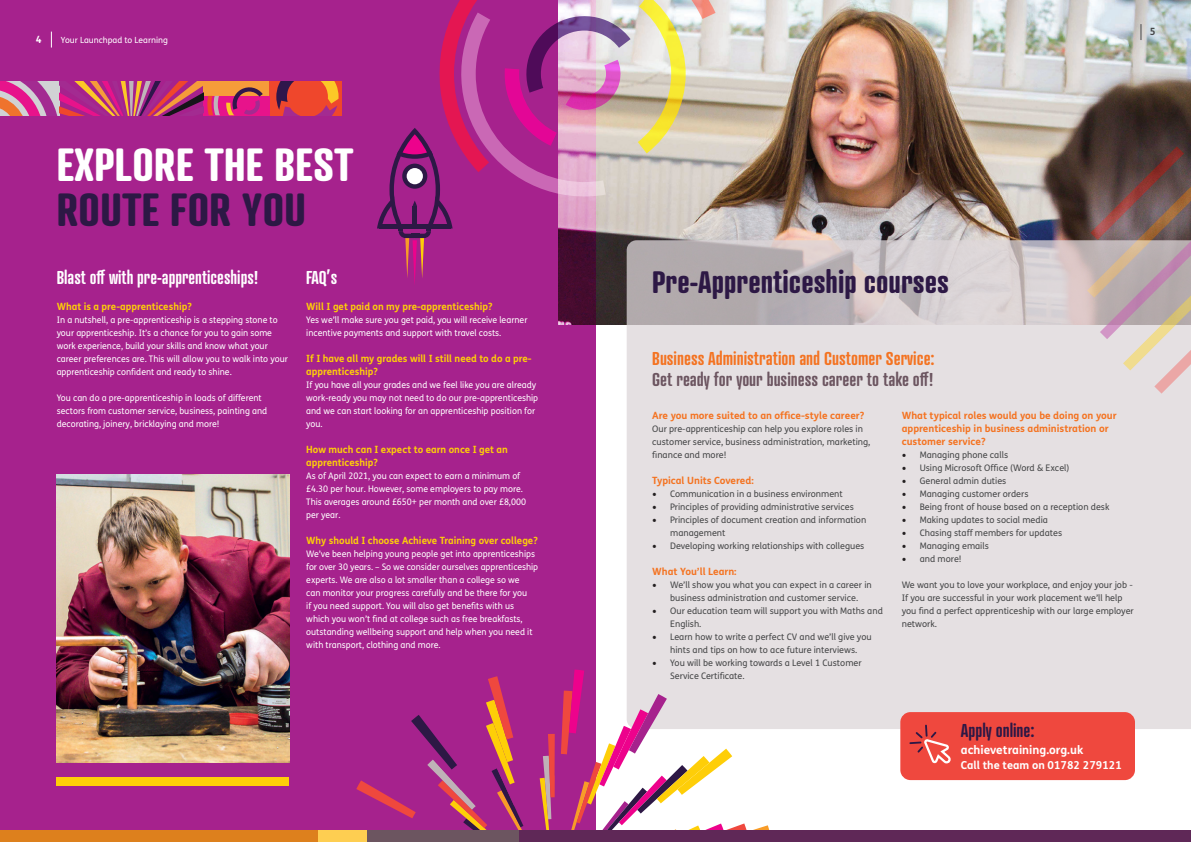
<style>
.page{position:relative;width:1191px;height:842px;background:#fff}
.page>*{position:absolute;margin:0;border:0;box-sizing:border-box;transform-origin:0 0}
.t1{font:700 45px "Atrament";letter-spacing:.01em;color:#fff}
.t2{font:700 45px "Atrament";letter-spacing:.01em;color:#2d1845}
.t3{font:700 30px "Atrament";color:#2d1845}
.t4{font:600 18px "Atrament";color:#f47321}
.t5{font:600 18px "Atrament";color:#6c5560}
.Copy{font:600 18px "Atrament";color:#fff}
.t6{font:600 18px "Atrament";color:#2d1845}
.t7{font:700 11.8px "FS Me";color:#fff}
.t8{font:700 11px "FS Me";color:#fff}
.Copy-2{font:700 10px/13px "FS Me";color:#fece08}
.t9{font:700 10px/13px "FS Me";color:#f47321}
.t10{font:700 10px "FS Me";color:#fff}
.t11{font:700 10px "FS Me";color:#454647}
.Copy-3{font:9px/13px "FS Me";color:#fff}
.t12{font:9px/13px "FS Me";color:#454647}
.t13{font:8.5px "FS Me";color:#fff}
.s1{font-family:"Minion Pro";font-size:12px;color:#231f20}
</style>
<div class="page">
<img style="left:595px;top:0;width:596px;height:325px">
<div style="left:0;top:0;width:595px;height:842px;background:#a6228d"></div>
<svg style="left:626px;top:240px;width:565px;height:489px;background:#e0dadc"></svg>
<svg style="left:51px;top:32px;width:1px;height:16px"></svg>
<svg style="left:1140px;top:24px;width:1px;height:16px"></svg>
<svg style="left:1087px;top:142px;width:104px;height:252px;background:#a7928f"></svg>
<svg style="left:454px;top:0;width:261px;height:172px;background:#d9c8ad"></svg>
<div style="left:269px;top:81px;width:72px;height:34px;background:#ef472c"></div>
<svg style="left:276px;top:81px;width:62px;height:34px"></svg>
<svg style="left:0;top:81px;width:269px;height:34px"></svg>
<svg style="left:377px;top:10px;width:253px;height:276px"></svg>
<div style="left:900px;top:712px;width:235px;height:68px;background:#ef483e;border-radius:10px"></div>
<svg style="left:909px;top:725px;width:42px;height:39px"></svg>
<div style="left:57px;top:777px;width:232px;height:8px;background:#fece08"></div>
<img style="left:57px;top:475px;width:232px;height:288px">
<svg style="left:356px;top:676px;width:174px;height:155px"></svg>
<svg style="left:539px;top:669px;width:231px;height:162px"></svg>
<div style="left:0;top:831px;width:366px;height:11px;background:#dd801d"></div>
<div style="left:517px;top:831px;width:674px;height:11px;background:#5f2857"></div>
<div style="left:366px;top:831px;width:152px;height:11px;background:#6c5560"></div>
<div style="left:318px;top:831px;width:48px;height:11px;background:#fece51"></div>
<p class="t10" style="left:36px;top:33px;width:7px">4</p>
<p class="t13" style="left:61px;top:35px;width:108px">Your Launchpad to Learning</p>
<p class="t1" style="left:57px;top:136px;width:298px">EXPLORE THE BEST</p>
<p class="t2" style="left:57px;top:181px;width:251px">ROUTE FOR YOU</p>
<p class="Copy" style="left:57px;top:266px;width:203px">Blast off with pre-apprenticeships!</p>
<p class="Copy-2" style="left:57px;top:300px;width:137px">What is a pre-apprenticeship?</p>
<p class="Copy-3" style="left:57px;top:313px;width:233px">In a nutshell, a pre-apprenticeship is a stepping stone to your apprenticeship. It’s a chance for you to gain some work experience, build your skills and know what your career preferences are. This will allow you to walk into your apprenticeship confident and ready to shine.</p>
<p class="Copy-3" style="left:57px;top:391px;width:212px">You can do a pre-apprenticeship in loads of different sectors from customer service, business, painting and decorating, joinery, bricklaying and more!</p>
<p class="Copy" style="left:306px;top:266px;width:32px">FAQ’s</p>
<p class="Copy-2" style="left:306px;top:300px;width:188px">Will I get paid on my pre-apprenticeship?</p>
<p class="Copy-3" style="left:306px;top:313px;width:223px">Yes we’ll make sure you get paid, you will receive learner incentive payments and support with travel costs.</p>
<p class="Copy-2" style="left:306px;top:352px;width:227px">If I have all my grades will I still need to do a pre&shy;apprenticeship?</p>
<p class="Copy-3" style="left:306px;top:378px;width:233px">If you have all your grades and we feel like you are already work-ready you may not need to do our pre-apprenticeship and we can start looking for an apprenticeship position for you.</p>
<p class="Copy-2" style="left:306px;top:443px;width:203px">How much can I expect to earn once I get an apprenticeship?</p>
<p class="Copy-3" style="left:306px;top:469px;width:221px">As of April 2021, you can expect to earn a minimum of £4.30 per hour. However, some employers to pay more.<br>This averages around £650+ per month and over £8,000 per year.</p>
<p class="Copy-2" style="left:306px;top:534px;width:233px">Why should I choose Achieve Training over college?</p>
<p class="Copy-3" style="left:306px;top:547px;width:233px">We’ve been helping young people get into apprenticeships for over 30 years. – So we consider ourselves apprenticeship experts. We are also a lot smaller than a college so we<br>can monitor your progress carefully and be there for you<br>if you need support. You will also get benefits with us which you won’t find at college such as free breakfasts, outstanding wellbeing support and help when you need it with transport, clothing and more.</p>
<p class="t11" style="left:1149px;top:26px;width:7px">5</p>
<p class="t3" style="left:652px;top:263px;width:298px">Pre-Apprenticeship courses</p>
<p class="t4" style="left:652px;top:347px;width:284px">Business Administration and Customer Service:</p>
<p class="t5" style="left:652px;top:368px;width:283px">Get ready for your business career to take off!</p>
<p class="t9" style="left:652px;top:408px;width:214px">Are you more suited to an office-style career?</p>
<p class="t12" style="left:652px;top:422px;width:220px">Our pre-apprenticeship can help you explore roles in customer service, business administration, marketing, finance and more!</p>
<p class="t9" style="left:652px;top:473px;width:103px">Typical Units Covered:</p>
<p class="t12" style="left:652px;top:487px;width:192px"><span class="s1">•</span> Communication in a business environment</p>
<p class="t12" style="left:652px;top:500px;width:203px"><span class="s1">•</span> Principles of providing administrative services</p>
<p class="t12" style="left:670px;top:513px;width:198px;text-indent:-18px"><span class="s1">•</span> Principles of document creation and information management</p>
<p class="t12" style="left:652px;top:539px;width:214px"><span class="s1">•</span> Developing working relationships with collegues</p>
<p class="t9" style="left:652px;top:564px;width:86px">What You’ll Learn:</p>
<p class="t12" style="left:652px;top:578px;width:221px;text-align:center"><span class="s1">•</span> We’ll show you what you can expect in a career in business administration and customer service.</p>
<p class="t12" style="left:670px;top:604px;width:214px;text-indent:-18px"><span class="s1">•</span> Our education team will support you with Maths and<br>English.</p>
<p class="t12" style="left:652px;top:630px;width:221px;text-align:center"><span class="s1">•</span> Learn how to write a perfect CV and we’ll give you hints and tips on how to ace future interviews.</p>
<p class="t12" style="left:670px;top:656px;width:193px;text-indent:-18px"><span class="s1">•</span> You will be working towards a Level 1 Customer<br>Service Certificate.</p>
<p class="t9" style="left:901px;top:408px;width:216px">What typical roles would you be doing on your apprenticeship in business administration or customer service?</p>
<p class="t12" style="left:901px;top:448px;width:108px"><span class="s1">•</span> Managing phone calls</p>
<p class="t12" style="left:901px;top:461px;width:169px"><span class="s1">•</span> Using Microsoft Office (Word &amp; Excel)</p>
<p class="t12" style="left:901px;top:474px;width:106px"><span class="s1">•</span> General admin duties</p>
<p class="t12" style="left:901px;top:487px;width:128px"><span class="s1">•</span> Managing customer orders</p>
<p class="t12" style="left:901px;top:500px;width:209px"><span class="s1">•</span> Being front of house based on a reception desk</p>
<p class="t12" style="left:901px;top:513px;width:148px"><span class="s1">•</span> Making updates to social media</p>
<p class="t12" style="left:901px;top:526px;width:162px"><span class="s1">•</span> Chasing staff members for updates</p>
<p class="t12" style="left:901px;top:539px;width:89px"><span class="s1">•</span> Managing emails</p>
<p class="t12" style="left:901px;top:552px;width:61px"><span class="s1">•</span> and more!</p>
<p class="t12" style="left:901px;top:578px;width:232px">We want you to love your workplace, and enjoy your job -<br>If you are successful in your work placement we’ll help</p>
<p class="t12" style="left:901px;top:604px;width:233px">you find a perfect apprenticeship with our large employer network.</p>
<p class="t6" style="left:961px;top:719px;width:75px">Apply online:</p>
<p class="t7" style="left:961px;top:742px;width:124px">achievetraining.org.uk</p>
<p class="t8" style="left:961px;top:758px;width:162px">Call the team on 01782 279121</p>
</div>
